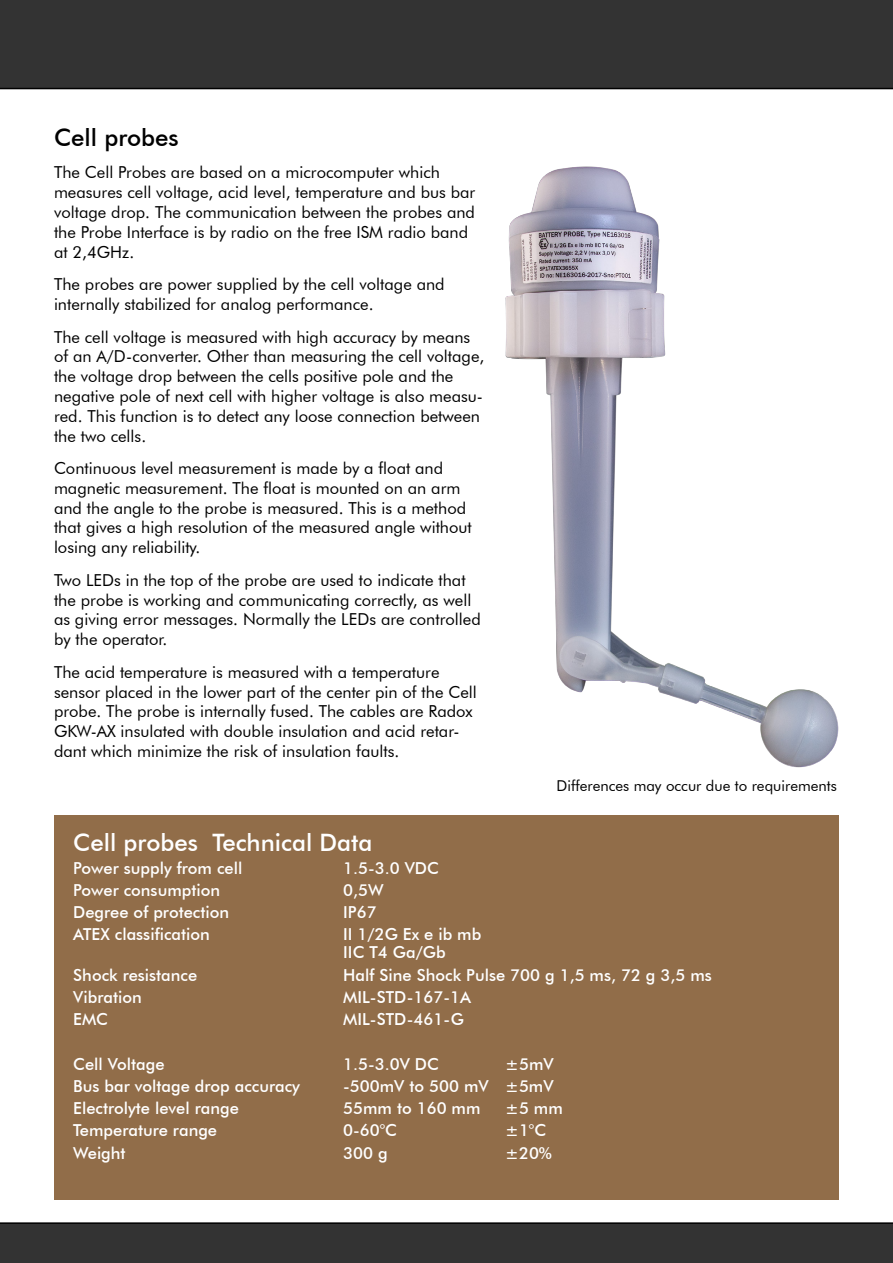
<style>
.page{position:relative;width:893px;height:1263px;background:#fff}
.page>*{position:absolute;margin:0;border:0;box-sizing:border-box;transform-origin:0 0}
.Faktraruta_rubrik{font:500 24px "Futura BT";color:#fff}
.Rubrik_Brödtext_Futu{font:500 24px "Futura BT";color:#000}
.Brödtext_Futura_BT{font:16.5px/19.8px "Futura BT";color:#000}
.Faktaruta_Futura{font:500 16.5px/18px "Futura BT";color:#fff}
.Bildtext{font:15px "Futura BT";color:#000}
</style>
<div class="page">
<div style="left:0;top:0;width:893px;height:89px;background:#333"></div>
<div style="left:0;top:1222px;width:893px;height:41px;background:#333"></div>
<div style="left:54px;top:815px;width:785px;height:385px;background:#916d49"></div>
<img style="left:505px;top:166px;width:334px;height:602px">
<p class="Rubrik_Brödtext_Futu" style="left:54px;top:123px;width:126px">Cell probes</p>
<p class="Brödtext_Futura_BT" style="left:54px;top:162px;width:423px">The Cell Probes are based on a microcomputer which measures cell voltage, acid level, temperature and bus bar voltage drop. The communication between the probes and the Probe Interface is by radio on the free ISM radio band at 2,4GHz.</p>
<p class="Brödtext_Futura_BT" style="left:54px;top:274px;width:392px">The probes are power supplied by the cell voltage and internally stabilized for analog performance.</p>
<p class="Brödtext_Futura_BT" style="left:54px;top:327px;width:432px">The cell voltage is measured with high accuracy by means of an A/D-converter. Other than measuring the cell voltage, the voltage drop between the cells positive pole and the negative pole of next cell with higher voltage is also measu&shy;red. This function is to detect any loose connection between the two cells.</p>
<p class="Brödtext_Futura_BT" style="left:54px;top:458px;width:419px">Continuous level measurement is made by a float and magnetic measurement. The float is mounted on an arm and the angle to the probe is measured. This is a method that gives a high resolution of the measured angle without losing any reliability.</p>
<p class="Brödtext_Futura_BT" style="left:54px;top:570px;width:428px">Two LEDs in the top of the probe are used to indicate that the probe is working and communicating correctly, as well as giving error messages. Normally the LEDs are controlled by the operator.</p>
<p class="Brödtext_Futura_BT" style="left:54px;top:662px;width:424px">The acid temperature is measured with a temperature sensor placed in the lower part of the center pin of the Cell probe. The probe is internally fused. The cables are Radox GKW-AX insulated with double insulation and acid retar&shy;dant which minimize the risk of insulation faults.</p>
<p class="Bildtext" style="left:556px;top:776px;width:282px">Differences may occur due to requirements</p>
<p class="Faktraruta_rubrik" style="left:73px;top:828px;width:301px">Cell probes Technical Data</p>
<p class="Faktaruta_Futura" style="left:73px;top:858px;width:171px">Power supply from cell</p>
<p class="Faktaruta_Futura" style="left:343px;top:858px;width:97px">1.5-3.0 VDC</p>
<p class="Faktaruta_Futura" style="left:73px;top:881px;width:148px">Power consumption</p>
<p class="Faktaruta_Futura" style="left:343px;top:881px;width:42px">0,5W</p>
<p class="Faktaruta_Futura" style="left:73px;top:903px;width:157px">Degree of protection</p>
<p class="Faktaruta_Futura" style="left:343px;top:903px;width:35px">IP67</p>
<p class="Faktaruta_Futura" style="left:73px;top:925px;width:138px">ATEX classification</p>
<p class="Faktaruta_Futura" style="left:343px;top:925px;width:140px">II 1/2G Ex e ib mb<br>IIC T4 Ga/Gb</p>
<p class="Faktaruta_Futura" style="left:73px;top:965px;width:126px">Shock resistance</p>
<p class="Faktaruta_Futura" style="left:343px;top:965px;width:370px">Half Sine Shock Pulse 700 g 1,5 ms, 72 g 3,5 ms</p>
<p class="Faktaruta_Futura" style="left:73px;top:988px;width:70px">Vibration</p>
<p class="Faktaruta_Futura" style="left:343px;top:988px;width:129px">MIL-STD-167-1A</p>
<p class="Faktaruta_Futura" style="left:73px;top:1010px;width:36px">EMC</p>
<p class="Faktaruta_Futura" style="left:343px;top:1010px;width:122px">MIL-STD-461-G</p>
<p class="Faktaruta_Futura" style="left:73px;top:1054px;width:93px">Cell Voltage</p>
<p class="Faktaruta_Futura" style="left:343px;top:1054px;width:97px">1.5-3.0V DC</p>
<p class="Faktaruta_Futura" style="left:505px;top:1054px;width:50px">±5mV</p>
<p class="Faktaruta_Futura" style="left:73px;top:1077px;width:228px">Bus bar voltage drop accuracy</p>
<p class="Faktaruta_Futura" style="left:343px;top:1077px;width:212px">-500mV to 500 mV ±5mV</p>
<p class="Faktaruta_Futura" style="left:73px;top:1099px;width:167px">Electrolyte level range</p>
<p class="Faktaruta_Futura" style="left:343px;top:1099px;width:139px">55mm to 160 mm</p>
<p class="Faktaruta_Futura" style="left:505px;top:1099px;width:59px">±5 mm</p>
<p class="Faktaruta_Futura" style="left:73px;top:1121px;width:145px">Temperature range</p>
<p class="Faktaruta_Futura" style="left:343px;top:1121px;width:55px">0-60°C</p>
<p class="Faktaruta_Futura" style="left:505px;top:1121px;width:42px">±1°C</p>
<p class="Faktaruta_Futura" style="left:73px;top:1143px;width:54px">Weight</p>
<p class="Faktaruta_Futura" style="left:343px;top:1143px;width:46px">300 g</p>
<p class="Faktaruta_Futura" style="left:505px;top:1143px;width:48px">±20%</p>
</div>
